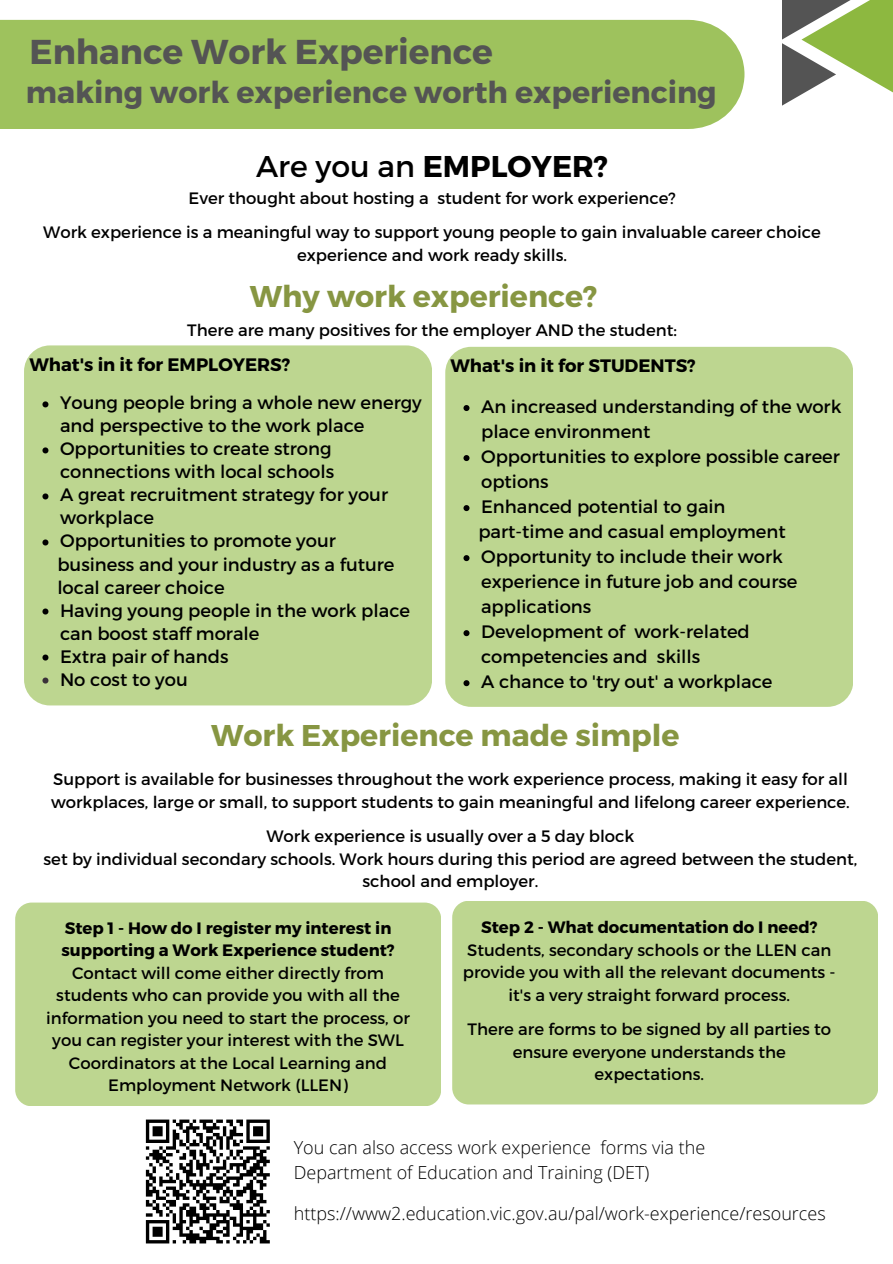
<style>
.page{position:relative;width:893px;height:1264px;background:#fff}
.page>*{position:absolute;margin:0;border:0;box-sizing:border-box;transform-origin:0 0}
.t1{font:700 34.5px "Montserrat";color:#545454}
.t2{font:700 30.15px "Montserrat";color:#545454}
.t3{font:700 30px "Montserrat";color:#879642}
.t4{font:700 30px "Montserrat";color:#000}
.t5{font:18px/25px "Montserrat";color:#000}
.t6{font:300 18px "Open Sans";color:#000}
.t7{font:700 18px "Montserrat";color:#000}
.t8{font:16.5px/22.5px "Montserrat";color:#000;text-align:center}
.t9{font:700 16.5px/22.5px "Montserrat";color:#000}
.s1{font-weight:400}
</style>
<div class="page">
<svg style="left:782px;top:0;width:110px;height:106px"></svg>
<div style="left:0;top:20px;width:744px;height:109px;background:#9ec25d"></div>
<div style="left:24px;top:345px;width:408px;height:360px;background:#bdd690;border-radius:26px"></div>
<div style="left:445px;top:347px;width:408px;height:360px;background:#bdd690;border-radius:26px"></div>
<svg style="left:463px;top:405px;width:6px;height:6px"></svg>
<svg style="left:463px;top:455px;width:6px;height:6px"></svg>
<svg style="left:463px;top:505px;width:6px;height:6px"></svg>
<svg style="left:463px;top:555px;width:6px;height:6px"></svg>
<svg style="left:463px;top:630px;width:6px;height:6px"></svg>
<svg style="left:463px;top:680px;width:6px;height:6px"></svg>
<svg style="left:42px;top:401px;width:6px;height:6px"></svg>
<svg style="left:42px;top:447px;width:6px;height:6px"></svg>
<svg style="left:42px;top:493px;width:6px;height:6px"></svg>
<svg style="left:42px;top:539px;width:6px;height:6px"></svg>
<svg style="left:42px;top:608px;width:6px;height:6px"></svg>
<svg style="left:42px;top:654px;width:6px;height:6px"></svg>
<svg style="left:42px;top:677px;width:6px;height:6px"></svg>
<div style="left:15px;top:902px;width:426px;height:204px;background:#bdd690;border-radius:17px"></div>
<div style="left:452px;top:900px;width:426px;height:204px;background:#bdd690;border-radius:17px"></div>
<svg style="left:145px;top:1119px;width:125px;height:125px"></svg>
<h1 class="t1" style="left:29px;top:29px;width:465px">Enhance Work Experience</h1>
<h2 class="t2" style="left:26px;top:73px;width:692px">making work experience worth experiencing</h2>
<p class="t4" style="left:256px;top:147px;width:353px"><span class="s1">Are you an</span> EMPLOYER?</p>
<p class="t8" style="left:188px;top:186px;width:488px">Ever thought about hosting a student for work experience?</p>
<p class="t8" style="left:43px;top:220px;width:779px">Work experience is a meaningful way to support young people to gain invaluable career choice experience and work ready skills.</p>
<h2 class="t3" style="left:250px;top:277px;width:349px">Why work experience?</h2>
<h3 class="t8" style="left:187px;top:318px;width:491px">There are many positives for the employer AND the student:</h3>
<p class="t7" style="left:450px;top:354px;width:247px">What's in it for STUDENTS?</p>
<p class="t5" style="left:481px;top:393px;width:362px">An increased understanding of the work place environment</p>
<p class="t5" style="left:481px;top:443px;width:360px">Opportunities to explore possible career options</p>
<p class="t5" style="left:481px;top:493px;width:246px">Enhanced potential to gain</p>
<p class="t5" style="left:478px;top:518px;width:309px">part-time and casual employment</p>
<p class="t5" style="left:481px;top:543px;width:318px">Opportunity to include their work experience in future job and course applications</p>
<p class="t5" style="left:481px;top:618px;width:270px">Development of work-related competencies and skills</p>
<p class="t5" style="left:481px;top:668px;width:293px">A chance to 'try out' a workplace</p>
<p class="t3" style="left:211px;top:716px;width:470px">Work Experience made simple</p>
<p class="t7" style="left:29px;top:353px;width:262px">What's in it for EMPLOYERS?</p>
<h3 class="t5" style="left:60px;top:390px;width:363px;line-height:23px">Young people bring a whole new energy and perspective to the work place</h3>
<p class="t5" style="left:60px;top:436px;width:276px;line-height:23px">Opportunities to create strong connections with local schools</p>
<p class="t5" style="left:60px;top:482px;width:329px;line-height:23px">A great recruitment strategy for your workplace</p>
<p class="t5" style="left:60px;top:527px;width:277px">Opportunities to promote your</p>
<p class="t5" style="left:57px;top:550px;width:339px">business and your industry as a future</p>
<p class="t5" style="left:57px;top:573px;width:169px">local career choice</p>
<p class="t5" style="left:60px;top:597px;width:351px;line-height:23px">Having young people in the work place can boost staff morale</p>
<p class="t5" style="left:60px;top:642px;width:170px">Extra pair of hands</p>
<h2 class="t5" style="left:60px;top:665px;width:129px">No cost to you</h2>
<p class="t8" style="left:51px;top:767px;width:800px;text-align:left">Support is available for businesses throughout the work experience process, making it easy for all workplaces, large or small, to support students to gain meaningful and lifelong career experience.</p>
<p class="t8" style="left:266px;top:824px;width:369px">Work experience is usually over a 5 day block</p>
<p class="t8" style="left:44px;top:847px;width:815px">set by individual secondary schools. Work hours during this period are agreed between the student, school and employer.</p>
<p class="t9" style="left:61px;top:915px;width:335px">Step 1 - How do I register my interest in supporting a Work Experience student?</p>
<p class="t8" style="left:46px;top:960px;width:365px">Contact will come either directly from students who can provide you with all the information you need to start the process, or you can register your interest with the SWL Coordinators at the Local Learning and Employment Network (LLEN)</p>
<p class="t9" style="left:481px;top:915px;width:338px">Step 2 - What documentation do I need?</p>
<p class="t8" style="left:463px;top:937px;width:374px">Students, secondary schools or the LLEN can provide you with all the relevant documents - it's a very straight forward process.</p>
<p class="t8" style="left:467px;top:1017px;width:365px">There are forms to be signed by all parties to ensure everyone understands the expectations.</p>
<p class="t6" style="left:294px;top:1135px;width:413px">You can also access work experience forms via the</p>
<p class="t6" style="left:294px;top:1160px;width:357px">Department of Education and Training (DET)</p>
<p class="t6" style="left:294px;top:1201px;width:533px">https://www2.education.vic.gov.au/pal/work-experience/resources</p>
</div>
